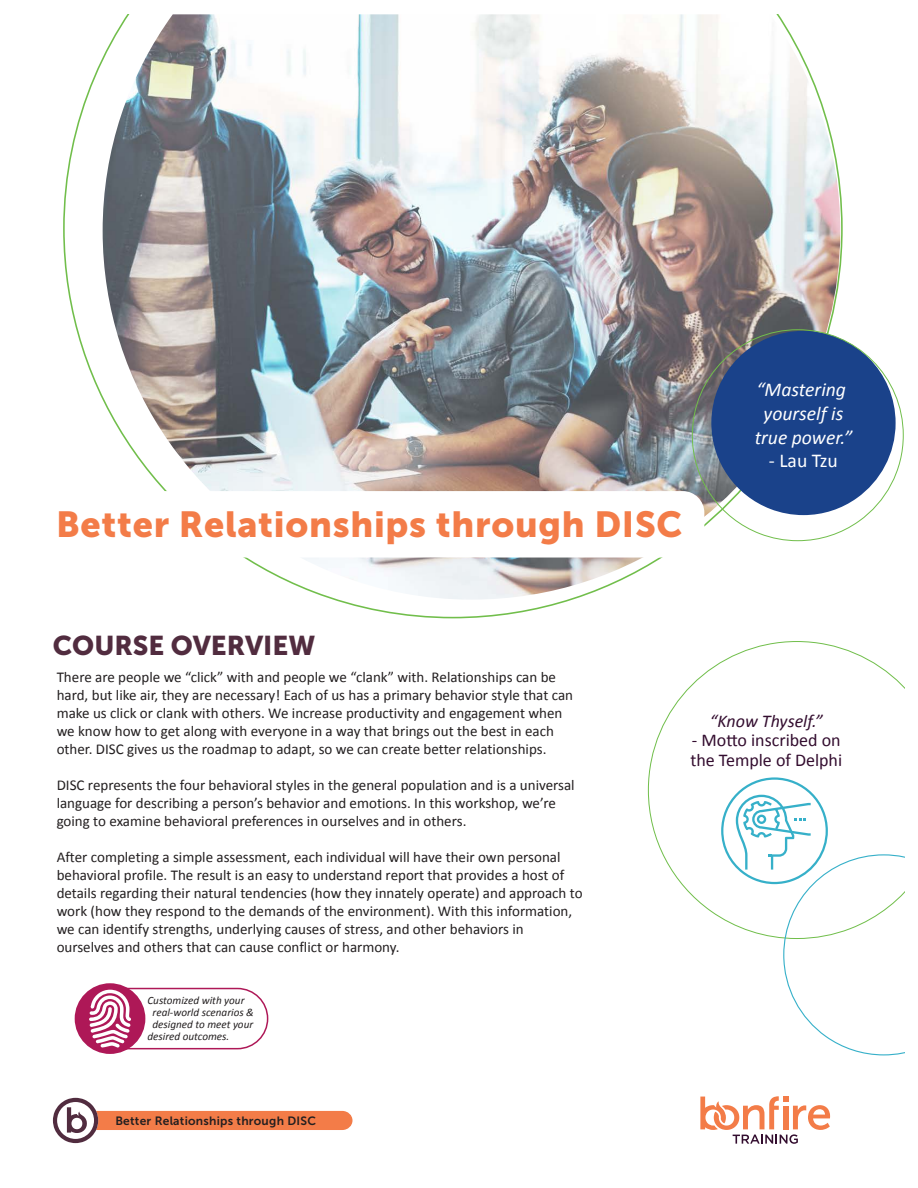
<style>
.page{position:relative;width:918px;height:1188px;background:#fff}
.page>*{position:absolute;margin:0;border:0;box-sizing:border-box;transform-origin:0 0}
.t1{font:36px "Museo Sans 900";letter-spacing:.02em;color:#f37c48}
.t2{font:27px "Museo Sans 900";color:#512c3f}
.t3{font:italic 19.65px/23.5px "Calibri";color:#fff;text-align:center}
.t4{font:19.65px "Calibri";color:#fff}
.t5{font:18px/19.8px "Calibri";color:#330d2f}
.t6{font:italic 18px "Calibri";color:#330d2f}
.t7{font:15px/18px "Calibri";color:#231f20}
.t8{font:12px "Museo Sans 700";letter-spacing:.02em;color:#231f20}
.t9{font:italic 11.1px "Calibri";color:#231f20}
</style>
<div class="page">
<img style="left:103px;top:14px;width:737px;height:586px">
<div style="left:17px;top:491px;width:687px;height:67px;background:#fff;border-radius:22px"></div>
<svg style="left:53px;top:1098px;width:299px;height:45px"></svg>
<svg style="left:700px;top:1096px;width:130px;height:48px"></svg>
<div style="left:783px;top:1106px;width:5px;height:23px;background:#f37c48"></div>
<svg style="left:691px;top:329px;width:213px;height:213px"></svg>
<svg style="left:648px;top:641px;width:256px;height:277px"></svg>
<svg style="left:75px;top:983px;width:194px;height:71px"></svg>
<svg style="left:721px;top:777px;width:183px;height:279px"></svg>
<h1 class="t1" style="left:56px;top:504px;width:628px">Better Relationships through DISC</h1>
<h3 class="t3" style="left:755px;top:377px;width:99px">“Mastering yourself is true power.”</h3>
<h3 class="t4" style="left:769px;top:448px;width:71px">- Lau Tzu</h3>
<h2 class="t2" style="left:53px;top:630px;width:264px">COURSE OVERVIEW</h2>
<p class="t7" style="left:57px;top:668px;width:518px">There are people we “click” with and people we “clank” with. Relationships can be hard, but like air, they are necessary! Each of us has a primary behavior style that can make us click or clank with others. We increase productivity and engagement when we know how to get along with everyone in a way that brings out the best in each other. DISC gives us the roadmap to adapt, so we can create better relationships.</p>
<p class="t7" style="left:57px;top:776px;width:520px">DISC represents the four behavioral styles in the general population and is a universal language for describing a person’s behavior and emotions. In this workshop, we’re going to examine behavioral preferences in ourselves and in others.</p>
<p class="t7" style="left:57px;top:848px;width:528px">After completing a simple assessment, each individual will have their own personal behavioral profile. The result is an easy to understand report that provides a host of details regarding their natural tendencies (how they innately operate) and approach to work (how they respond to the demands of the environment). With this information, we can identify strengths, underlying causes of stress, and other behaviors in ourselves and others that can cause conflict or harmony.</p>
<p class="t9" style="left:147px;top:992px;width:99px">Customized with your</p>
<p class="t9" style="left:153px;top:1004px;width:103px">real-world scenarios &amp;</p>
<p class="t9" style="left:153px;top:1016px;width:102px">designed to meet your</p>
<p class="t9" style="left:147px;top:1028px;width:83px">desired outcomes.</p>
<p class="t8" style="left:115px;top:1114px;width:202px">Better Relationships through DISC</p>
<p class="t6" style="left:710px;top:708px;width:114px">“Know Thyself.”</p>
<p class="t5" style="left:690px;top:731px;width:153px">- Motto inscribed on the Temple of Delphi</p>
</div>
